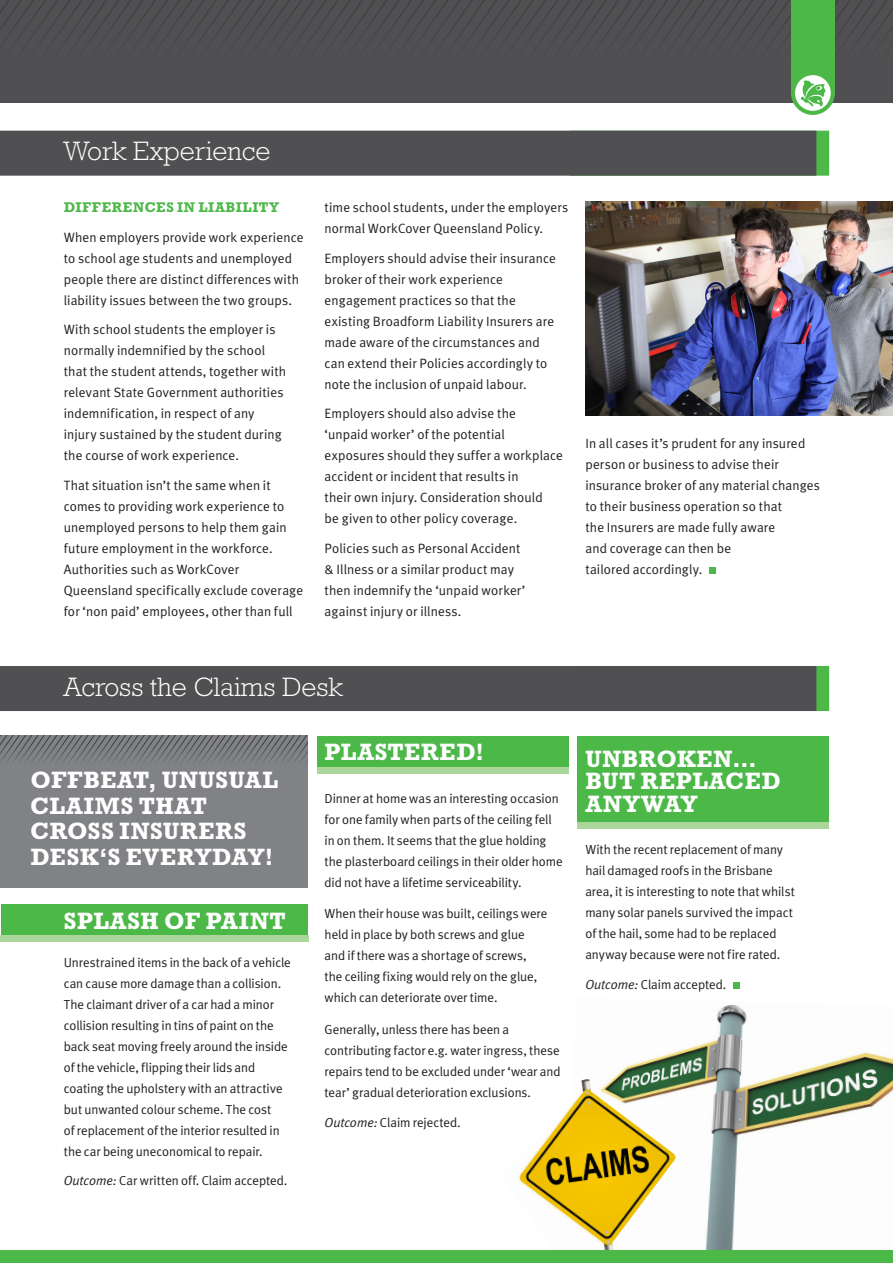
<style>
.page{position:relative;width:893px;height:1263px;background:#fff}
.page>*{position:absolute;margin:0;border:0;box-sizing:border-box;transform-origin:0 0}
.story_heading{font:300 27px "Rockwell Std";color:#fff}
._02_subhead{font:700 24px/25.5px "Rockwell Std";letter-spacing:.025em;color:#fff}
._02_subhead-2{font:700 14.25px "Rockwell Std";letter-spacing:.045em;color:#4cb848}
._01_copy{font:13.5px/21px "Meta Plus";letter-spacing:.01em;color:#231f20}
._01_copy-2{font:13.2px/21px "Meta Plus";letter-spacing:-.005em;color:#231f20}
.s1{font-style:italic}
</style>
<div class="page">
<img style="left:611px;top:1005px;width:282px;height:245px">
<div style="left:1px;top:904px;width:307px;height:32px;background:#4cb848"></div>
<div style="left:317px;top:736px;width:251px;height:32px;background:#4cb848"></div>
<div style="left:578px;top:736px;width:251px;height:86px;background:#4cb848"></div>
<img style="left:519px;top:1079px;width:160px;height:171px">
<div style="left:317px;top:767px;width:251px;height:7px;background:#aad59b"></div>
<div style="left:0;top:935px;width:308px;height:7px;background:#aad59b"></div>
<div style="left:578px;top:822px;width:251px;height:7px;background:#aad59b"></div>
<div style="left:0;top:0;width:893px;height:102px;background:#505052"></div>
<svg style="left:0;top:0;width:893px;height:36px"></svg>
<div style="left:709px;top:567px;width:6px;height:7px;background:#4cb848"></div>
<div style="left:570px;top:131px;width:259px;height:45px;background:#4cb848"></div>
<div style="left:0;top:131px;width:816px;height:45px;background:#505052"></div>
<div style="left:570px;top:666px;width:259px;height:45px;background:#4cb848"></div>
<div style="left:0;top:666px;width:816px;height:45px;background:#505052"></div>
<div style="left:733px;top:982px;width:6px;height:7px;background:#4cb848"></div>
<div style="left:0;top:1250px;width:893px;height:13px;background:#4cb848"></div>
<div style="left:791px;top:0;width:44px;height:94px;background:#4cb848"></div>
<svg style="left:791px;top:75px;width:44px;height:40px"></svg>
<div style="left:0;top:735px;width:308px;height:153px;background:#808285"></div>
<img style="left:586px;top:201px;width:307px;height:214px">
<svg style="left:0;top:735px;width:308px;height:27px"></svg>
<p class="story_heading" style="left:64px;top:136px;width:208px">Work Experience</p>
<p class="_02_subhead-2" style="left:64px;top:199px;width:217px">DIFFERENCES IN LIABILITY</p>
<p class="_01_copy" style="left:64px;top:226px;width:241px">When employers provide work experience to school age students and unemployed people there are distinct differences with liability issues between the two groups.</p>
<p class="_01_copy" style="left:64px;top:319px;width:224px">With school students the employer is normally indemnified by the school that the student attends, together with relevant State Government authorities indemnification, in respect of any injury sustained by the student during the course of work experience.</p>
<p class="_01_copy" style="left:64px;top:474px;width:241px">That situation isn’t the same when it comes to providing work experience to unemployed persons to help them gain future employment in the workforce.<br>Authorities such as WorkCover Queensland specifically exclude coverage for ‘non paid’ employees, other than full</p>
<p class="_01_copy" style="left:325px;top:197px;width:245px">time school students, under the employers normal WorkCover Queensland Policy.</p>
<p class="_01_copy" style="left:325px;top:247px;width:233px">Employers should advise their insurance broker of their work experience engagement practices so that the existing Broadform Liability Insurers are made aware of the circumstances and can extend their Policies accordingly to note the inclusion of unpaid labour.</p>
<p class="_01_copy" style="left:325px;top:403px;width:240px">Employers should also advise the<br>‘unpaid worker’ of the potential exposures should they suffer a workplace accident or incident that results in<br>their own injury. Consideration should<br>be given to other policy coverage.</p>
<p class="_01_copy" style="left:325px;top:537px;width:202px">Policies such as Personal Accident &amp; Illness or a similar product may then indemnify the ‘unpaid worker’ against injury or illness.</p>
<p class="_01_copy" style="left:585px;top:432px;width:236px">In all cases it’s prudent for any insured person or business to advise their insurance broker of any material changes to their business operation so that<br>the Insurers are made fully aware<br>and coverage can then be<br>tailored accordingly.</p>
<p class="story_heading" style="left:64px;top:671px;width:280px">Across the Claims Desk</p>
<p class="_02_subhead" style="left:31px;top:767px;width:249px">OFFBEAT, UNUSUAL<br>CLAIMS THAT<br>CROSS INSURERS<br>DESK‘S EVERYDAY!</p>
<p class="_02_subhead" style="left:64px;top:907px;width:224px">SPLASH OF PAINT</p>
<p class="_01_copy-2" style="left:64px;top:951px;width:229px">Unrestrained items in the back of a vehicle can cause more damage than a collision.<br>The claimant driver of a car had a minor collision resulting in tins of paint on the back seat moving freely around the inside of the vehicle, flipping their lids and coating the upholstery with an attractive but unwanted colour scheme. The cost<br>of replacement of the interior resulted in the car being uneconomical to repair.</p>
<p class="_01_copy-2" style="left:64px;top:1170px;width:225px"><span class="s1">Outcome:</span> Car written off. Claim accepted.</p>
<p class="_02_subhead" style="left:325px;top:739px;width:161px">PLASTERED!</p>
<p class="_01_copy-2" style="left:325px;top:787px;width:240px">Dinner at home was an interesting occasion for one family when parts of the ceiling fell in on them. It seems that the glue holding the plasterboard ceilings in their older home did not have a lifetime serviceability.</p>
<p class="_01_copy-2" style="left:325px;top:903px;width:224px">When their house was built, ceilings were held in place by both screws and glue and if there was a shortage of screws, the ceiling fixing would rely on the glue, which can deteriorate over time.</p>
<p class="_01_copy-2" style="left:325px;top:1019px;width:237px">Generally, unless there has been a contributing factor e.g. water ingress, these repairs tend to be excluded under ‘wear and tear’ gradual deterioration exclusions.</p>
<p class="_01_copy-2" style="left:325px;top:1111px;width:138px"><span class="s1">Outcome:</span> Claim rejected.</p>
<p class="_02_subhead" style="left:585px;top:747px;width:197px;line-height:22.5px">UNBROKEN…<br>BUT REPLACED<br>ANYWAY</p>
<p class="_01_copy-2" style="left:585px;top:839px;width:211px">With the recent replacement of many hail damaged roofs in the Brisbane area, it is interesting to note that whilst many solar panels survived the impact of the hail, some had to be replaced anyway because were not fire rated.</p>
<p class="_01_copy-2" style="left:585px;top:973px;width:143px"><span class="s1">Outcome:</span> Claim accepted.</p>
</div>
